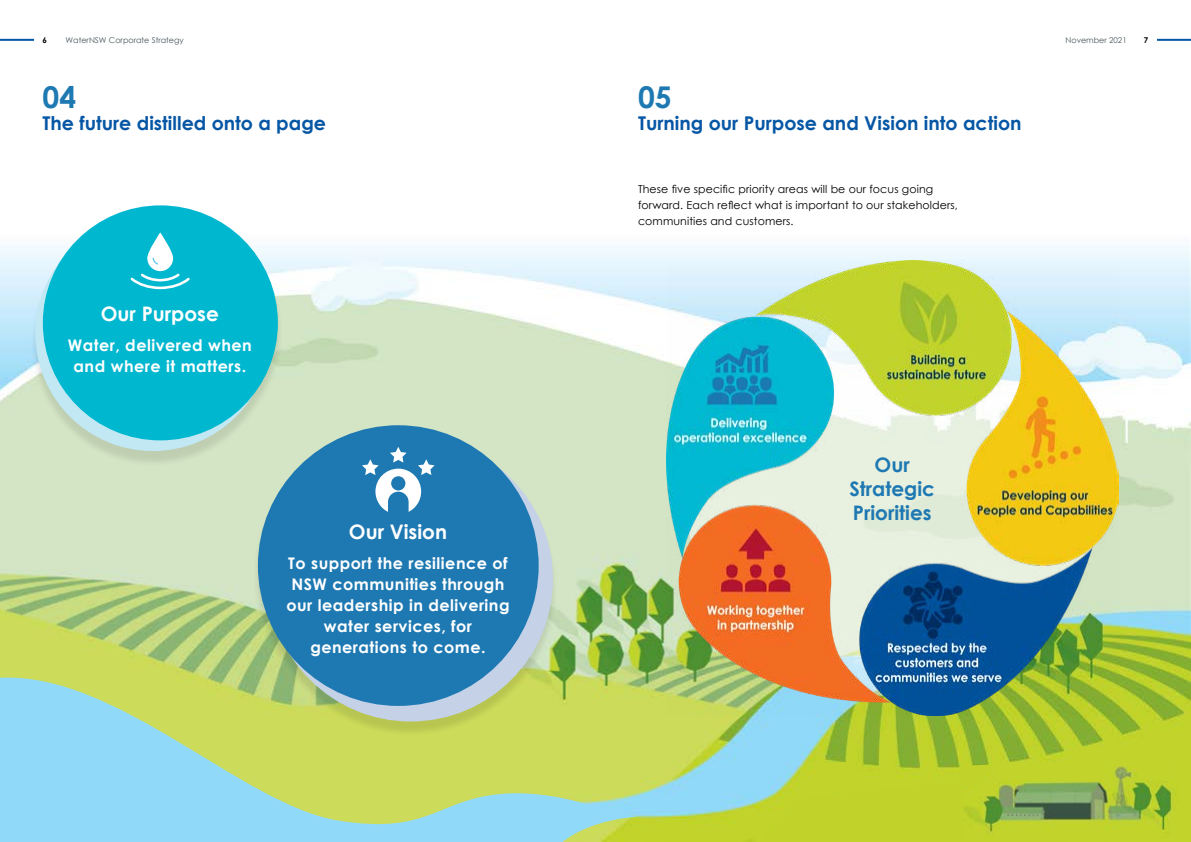
<style>
.page{position:relative;width:1191px;height:842px;background:#fff}
.page>*{position:absolute;margin:0;border:0;box-sizing:border-box;transform-origin:0 0}
.t1{font:700 30px "Century Gothic";color:#1e79b2}
.t2{font:700 20px/24px "Century Gothic";color:#1e79b2;text-align:center}
.t3{font:700 20px "Century Gothic";color:#fff}
.t4{font:700 19px "Century Gothic";color:#0556a5}
.t5{font:700 16px/21px "Century Gothic";letter-spacing:.03em;color:#fff;text-align:center}
.t6{font:11px/16px "Century Gothic";letter-spacing:.01em;color:#000}
.t7{font:8px "Century Gothic";color:#4a565b}
.t8{font:700 8px "Century Gothic";color:#000}
</style>
<div class="page">
<img style="left:0;top:245px;width:1191px;height:597px">
<img style="left:1077px;top:766px;width:100px;height:72px">
<svg style="left:759px;top:764px;width:318px;height:78px;background:#b4cb39"></svg>
<img style="left:666px;top:261px;width:452px;height:455px">
<svg style="left:0;top:672px;width:637px;height:170px;background:#aed9a8"></svg>
<div style="left:30px;top:210px;width:253px;height:256px;background:#000;opacity:.1"></div>
<div style="left:35px;top:216px;width:235px;height:235px;background:#c2e8f4;border-radius:50%"></div>
<div style="left:43px;top:205px;width:235px;height:235px;background:#00b7d0;border-radius:50%"></div>
<svg style="left:147px;top:232px;width:26px;height:39px"></svg>
<svg style="left:130px;top:255px;width:60px;height:35px"></svg>
<div style="left:253px;top:430px;width:306px;height:307px;background:#000;opacity:.1"></div>
<div style="left:268px;top:437px;width:285px;height:284px;background:#c5d1e6;border-radius:50%"></div>
<div style="left:258px;top:425px;width:280px;height:281px;background:#1e79b2;border-radius:50%"></div>
<svg style="left:362px;top:447px;width:72px;height:65px"></svg>
<hr style="left:1157px;top:39px;width:34px;height:2px;background:#0556a5">
<hr style="left:0;top:39px;width:34px;height:2px;background:#0556a5">
<p class="t8" style="left:43px;top:34px;width:6px">6</p>
<p class="t7" style="left:66px;top:34px;width:120px">WaterNSW Corporate Strategy</p>
<p class="t7" style="left:1065px;top:34px;width:63px">November 2021</p>
<p class="t8" style="left:1144px;top:34px;width:6px">7</p>
<h1 class="t1" style="left:43px;top:74px;width:35px">04</h1>
<h1 class="t1" style="left:638px;top:74px;width:35px">05</h1>
<p class="t4" style="left:43px;top:109px;width:285px">The future distilled onto a page</p>
<p class="t4" style="left:638px;top:109px;width:385px">Turning our Purpose and Vision into action</p>
<p class="t3" style="left:101px;top:299px;width:119px">Our Purpose</p>
<p class="t5" style="left:68px;top:334px;width:185px">Water, delivered when and where it matters.</p>
<p class="t3" style="left:349px;top:516px;width:99px">Our Vision</p>
<p class="t5" style="left:286px;top:551px;width:225px">To support the resilience of<br>NSW communities through our leadership in delivering water services, for generations to come.</p>
<p class="t6" style="left:638px;top:180px;width:321px">These five specific priority areas will be our focus going forward. Each reflect what is important to our stakeholders, communities and customers.</p>
<p class="t2" style="left:849px;top:452px;width:87px">Our<br>Strategic<br>Priorities</p>
</div>
